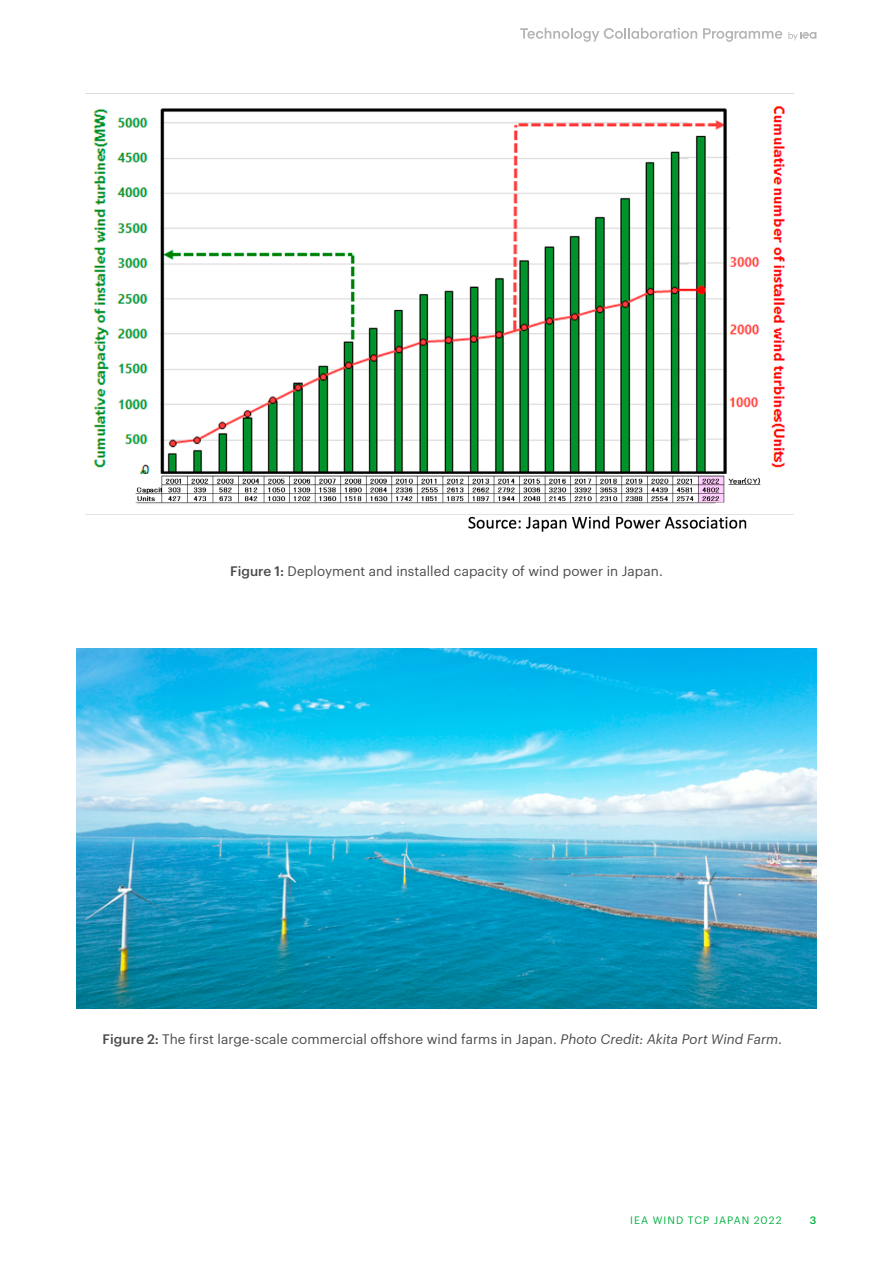
<style>
.page{position:relative;width:893px;height:1263px;background:#fff}
.page>*{position:absolute;margin:0;border:0;box-sizing:border-box;transform-origin:0 0}
.t1{font:13.5px "Graphik";letter-spacing:.005em;color:#4b4b4b}
.t2{font:10.5px "Graphik";letter-spacing:.1em;color:#00b340}
.t3{font:500 10.5px "Graphik";color:#00b340}
.s1{font-weight:500}
.s2{font-style:italic}
</style>
<div class="page">
<svg style="left:520px;top:28px;width:177px;height:14px"></svg>
<svg style="left:703px;top:28px;width:79px;height:14px"></svg>
<svg style="left:788px;top:32px;width:28px;height:8px"></svg>
<img style="left:85px;top:106px;width:708px;height:426px">
<img style="left:77px;top:648px;width:739px;height:360px">
<p class="t1" style="left:230px;top:561px;width:434px"><span class="s1">Figure 1:</span> Deployment and installed capacity of wind power in Japan.</p>
<p class="t1" style="left:103px;top:1029px;width:681px"><span class="s1">Figure 2:</span> The first large-scale commercial offshore wind farms in Japan. <span class="s2">Photo Credit: Akita Port Wind Farm</span>.</p>
<p class="t2" style="left:630px;top:1212px;width:153px">IEA WIND TCP JAPAN 2022</p>
<p class="t3" style="left:810px;top:1212px;width:8px">3</p>
</div>
